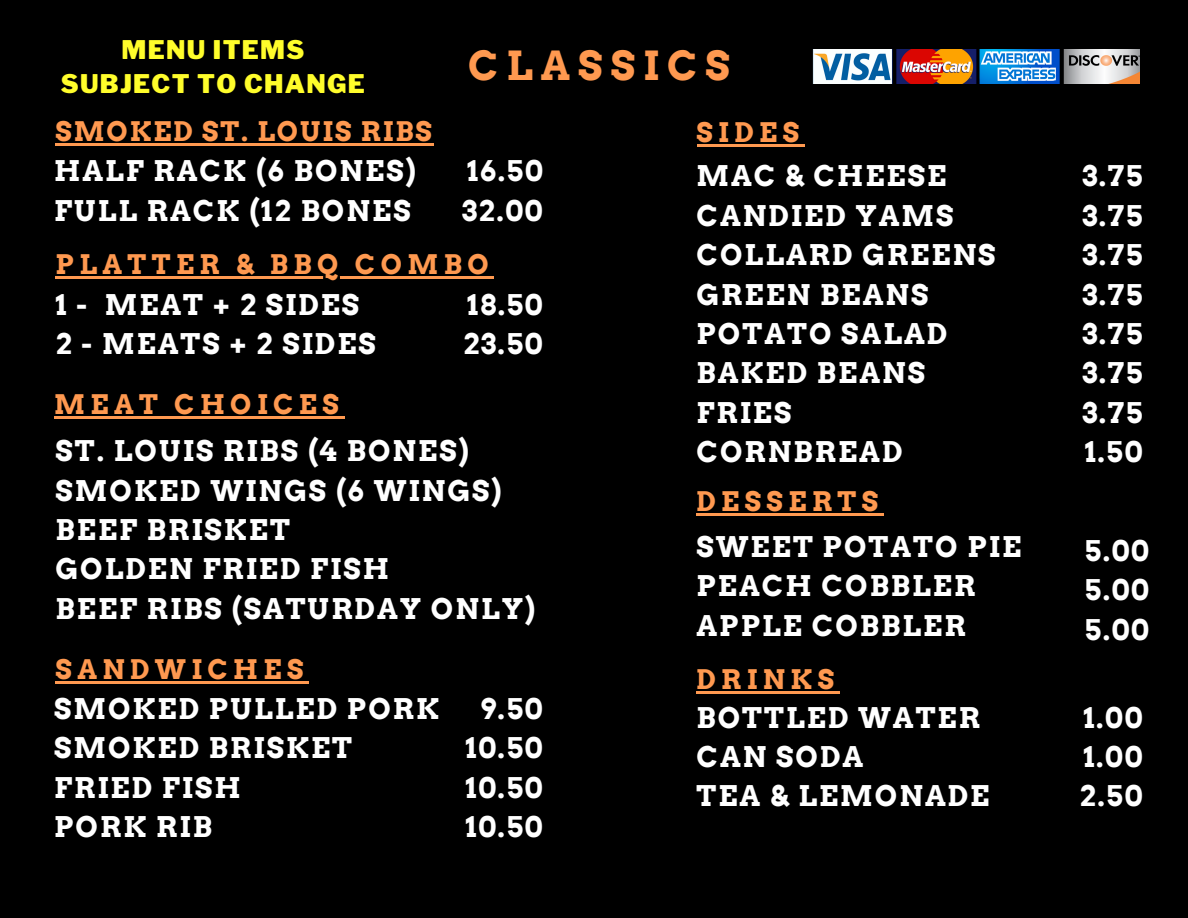
<style>
.page{position:relative;width:1188px;height:918px;background:#000}
.page>*{position:absolute;margin:0;border:0;box-sizing:border-box;transform-origin:0 0}
.t1{font:700 40.2px "Arvo";letter-spacing:.2em;color:#ff9950}
.t2{font:700 28.5px/39.3px "Arvo";letter-spacing:.07em;color:#fff}
.t3{font:700 28.5px/39.3px "Arvo";letter-spacing:.05em;color:#fff;text-align:center}
.t4{font:700 27px "Arvo";letter-spacing:.2em;color:#ff9950}
.t5{font:700 27px "Arvo";letter-spacing:.07em;color:#ff9950}
.t6{font:900 25.5px "Libre Franklin";letter-spacing:.05em;color:#fffd2b}
</style>
<div class="page">
<img style="left:812px;top:50px;width:328px;height:34px">
<hr style="left:56px;top:143px;width:378px;height:3px;background:#ff9950">
<hr style="left:697px;top:144px;width:108px;height:3px;background:#ff9950">
<hr style="left:697px;top:513px;width:187px;height:2px;background:#ff9950">
<hr style="left:697px;top:692px;width:143px;height:2px;background:#ff9950">
<hr style="left:56px;top:277px;width:438px;height:2px;background:#ff9950">
<hr style="left:54px;top:416px;width:290px;height:3px;background:#ff9950">
<hr style="left:56px;top:681px;width:253px;height:3px;background:#ff9950">
<h2 class="t6" style="left:122px;top:34px;width:184px">MENU ITEMS</h2>
<h2 class="t6" style="left:61px;top:69px;width:305px">SUBJECT TO CHANGE</h2>
<p class="t5" style="left:56px;top:115px;width:378px">SMOKED ST. LOUIS RIBS</p>
<h2 class="t1" style="left:468px;top:41px;width:263px">CLASSICS</h2>
<h2 class="t4" style="left:697px;top:116px;width:104px">SIDES</h2>
<p class="t2" style="left:54px;top:151px;width:363px">HALF RACK (6 BONES)<br>FULL RACK (12 BONES</p>
<h2 class="t2" style="left:462px;top:151px;width:82px">16.50<br>32.00</h2>
<h2 class="t4" style="left:56px;top:248px;width:435px">PLATTER &amp; BBQ COMBO</h2>
<p class="t2" style="left:56px;top:285px;width:322px">1 - MEAT + 2 SIDES<br>2 - MEATS + 2 SIDES</p>
<h2 class="t2" style="left:463px;top:285px;width:81px">18.50<br>23.50</h2>
<h2 class="t4" style="left:54px;top:388px;width:286px">MEAT CHOICES</h2>
<h2 class="t2" style="left:56px;top:432px;width:481px">ST. LOUIS RIBS (4 BONES)<br>SMOKED WINGS (6 WINGS)<br>BEEF BRISKET<br>GOLDEN FRIED FISH<br>BEEF RIBS (SATURDAY ONLY)</h2>
<h2 class="t4" style="left:56px;top:653px;width:250px">SANDWICHES</h2>
<h2 class="t2" style="left:54px;top:689px;width:387px">SMOKED PULLED PORK<br>SMOKED BRISKET<br>FRIED FISH<br>PORK RIB</h2>
<h2 class="t3" style="left:465px;top:689px;width:79px">9.50<br>10.50<br>10.50<br>10.50</h2>
<p class="t2" style="left:697px;top:157px;width:301px">MAC &amp; CHEESE<br>CANDIED YAMS<br>COLLARD GREENS<br>GREEN BEANS<br>POTATO SALAD<br>BAKED BEANS<br>FRIES<br>CORNBREAD</p>
<h1 class="t2" style="left:1082px;top:157px;width:62px;text-align:justify">3.75<br>3.75<br>3.75<br>3.75<br>3.75<br>3.75<br>3.75<br>1.50</h1>
<h2 class="t4" style="left:697px;top:485px;width:183px">DESSERTS</h2>
<p class="t2" style="left:697px;top:527px;width:326px">SWEET POTATO PIE<br>PEACH COBBLER<br>APPLE COBBLER</p>
<h2 class="t2" style="left:1084px;top:531px;width:66px;text-align:justify">5.00<br>5.00<br>5.00</h2>
<h2 class="t4" style="left:697px;top:663px;width:139px">DRINKS</h2>
<p class="t2" style="left:697px;top:698px;width:294px">BOTTLED WATER<br>CAN SODA<br>TEA &amp; LEMONADE</p>
<h2 class="t2" style="left:1080px;top:698px;width:64px;text-align:justify">1.00<br>1.00<br>2.50</h2>
</div>
